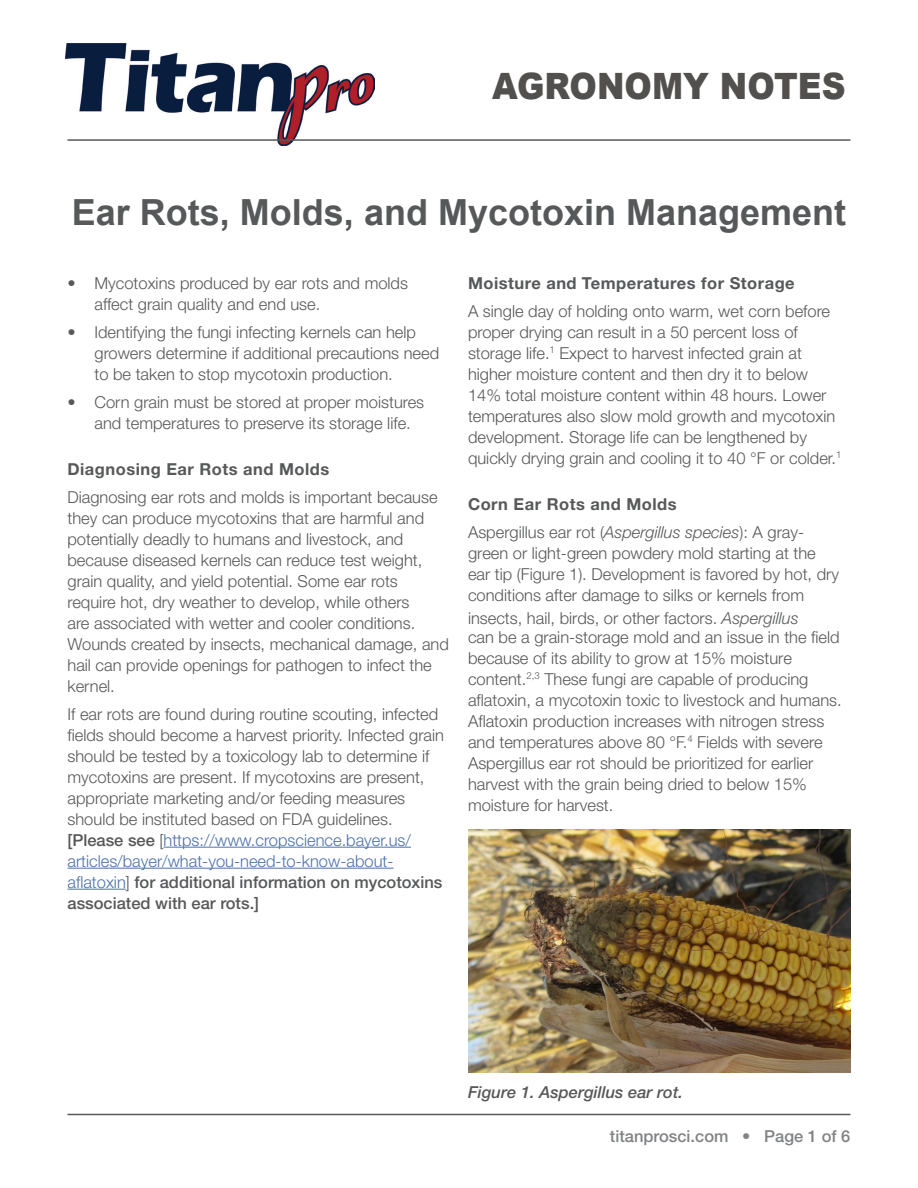
<style>
.page{position:relative;width:918px;height:1188px;background:#fff}
.page>*{position:absolute;margin:0;border:0;box-sizing:border-box;transform-origin:0 0}
.t1{font:900 36.3px "Arial";color:#524f4f;scale:.91 1}
.Universal_Title{font:700 36px "Arial";color:#57585a}
.Universal_Text{font:300 16.5px/21px "Helvetica Neue";color:#57585a}
.Universal_Caption{font:italic 500 16.5px "Helvetica Neue LT Pro";color:#57585a}
.Universal_Subhead{font:700 16.5px "Helvetica Neue";letter-spacing:.03em;color:#57585a}
.t2{font:500 16.5px "Helvetica Neue";color:#808285}
.s1{font-weight:500}
.s2{color:#4d72ac}
.s3{font-weight:700}
.s4{font-family:"Helvetica Neue LT Pro";font-style:italic}
</style>
<div class="page">
<hr style="left:68px;top:1114px;width:782px;height:1px;background:#57585a">
<img style="left:66px;top:44px;width:309px;height:102px">
<hr style="left:68px;top:139px;width:782px;height:2px;background:#57585a">
<hr style="left:164px;top:847px;width:247px;height:1px;background:#4d72ac">
<hr style="left:68px;top:868px;width:326px;height:1px;background:#4d72ac">
<hr style="left:68px;top:889px;width:58px;height:1px;background:#4d72ac">
<img style="left:468px;top:829px;width:382px;height:243px">
<h1 class="t1" style="left:492px;top:60px;width:390px">AGRONOMY NOTES</h1>
<p class="Universal_Title" style="left:72px;top:189px;width:776px">Ear Rots, Molds, and Mycotoxin Management</p>
<p class="Universal_Text" style="left:94px;top:272px;width:315px;text-indent:-27px">• Mycotoxins produced by ear rots and molds affect grain quality and end use.</p>
<p class="Universal_Text" style="left:94px;top:321px;width:346px;text-indent:-27px">• Identifying the fungi infecting kernels can help growers determine if additional precautions need to be taken to stop mycotoxin production.</p>
<p class="Universal_Text" style="left:94px;top:391px;width:331px;text-indent:-27px">• Corn grain must be stored at proper moistures and temperatures to preserve its storage life.</p>
<p class="Universal_Subhead" style="left:68px;top:459px;width:263px">Diagnosing Ear Rots and Molds</p>
<p class="Universal_Text" style="left:68px;top:486px;width:383px">Diagnosing ear rots and molds is important because they can produce mycotoxins that are harmful and potentially deadly to humans and livestock, and because diseased kernels can reduce test weight, grain quality, and yield potential. Some ear rots require hot, dry weather to develop, while others<br>are associated with wetter and cooler conditions.<br>Wounds created by insects, mechanical damage, and hail can provide openings for pathogen to infect the kernel.</p>
<p class="Universal_Text" style="left:68px;top:703px;width:378px">If ear rots are found during routine scouting, infected fields should become a harvest priority. Infected grain should be tested by a toxicology lab to determine if mycotoxins are present. If mycotoxins are present, appropriate marketing and/or feeding measures should be instituted based on FDA guidelines. <span class="s1">[Please see</span> [<span class="s2">https://www.cropscience.bayer.us/ articles/bayer/what-you-need-to-know-about&shy;aflatoxin</span>] <span class="s1">for additional information on mycotoxins associated with ear rots.]</span></p>
<p class="Universal_Text" style="left:468px;top:269px;width:364px;line-height:27.8px"><span class="s3">Moisture and Temperatures for Storage<br></span>A single day of holding onto warm, wet corn before</p>
<p class="Universal_Text" style="left:468px;top:321px;width:375px">proper drying can result in a 50 percent loss of storage life.<sup>1</sup> Expect to harvest infected grain at higher moisture content and then dry it to below 14% total moisture content within 48 hours. Lower temperatures also slow mold growth and mycotoxin development. Storage life can be lengthened by quickly drying grain and cooling it to 40 °F or colder.<sup>1</sup></p>
<p class="Universal_Text" style="left:468px;top:490px;width:338px;line-height:27.8px"><span class="s3">Corn Ear Rots and Molds<br></span>Aspergillus ear rot (<span class="s4">Aspergillus species</span>): A gray-</p>
<p class="Universal_Text" style="left:468px;top:542px;width:373px">green or light-green powdery mold starting at the ear tip (Figure 1). Development is favored by hot, dry conditions after damage to silks or kernels from</p>
<p class="Universal_Text" style="left:468px;top:608px;width:373px;line-height:19.2px">insects, hail, birds, or other factors. <span class="s4">Aspergillus<br></span>can be a grain-storage mold and an issue in the field</p>
<p class="Universal_Text" style="left:468px;top:647px;width:375px">because of its ability to grow at 15% moisture content.<sup>2,3</sup> These fungi are capable of producing aflatoxin, a mycotoxin toxic to livestock and humans.<br>Aflatoxin production increases with nitrogen stress and temperatures above 80 °F.<sup>4</sup> Fields with severe Aspergillus ear rot should be prioritized for earlier harvest with the grain being dried to below 15% moisture for harvest.</p>
<p class="Universal_Caption" style="left:468px;top:1082px;width:217px">Figure 1. Aspergillus ear rot.</p>
<p class="t2" style="left:610px;top:1126px;width:242px">titanprosci.com • Page 1 of 6</p>
</div>
